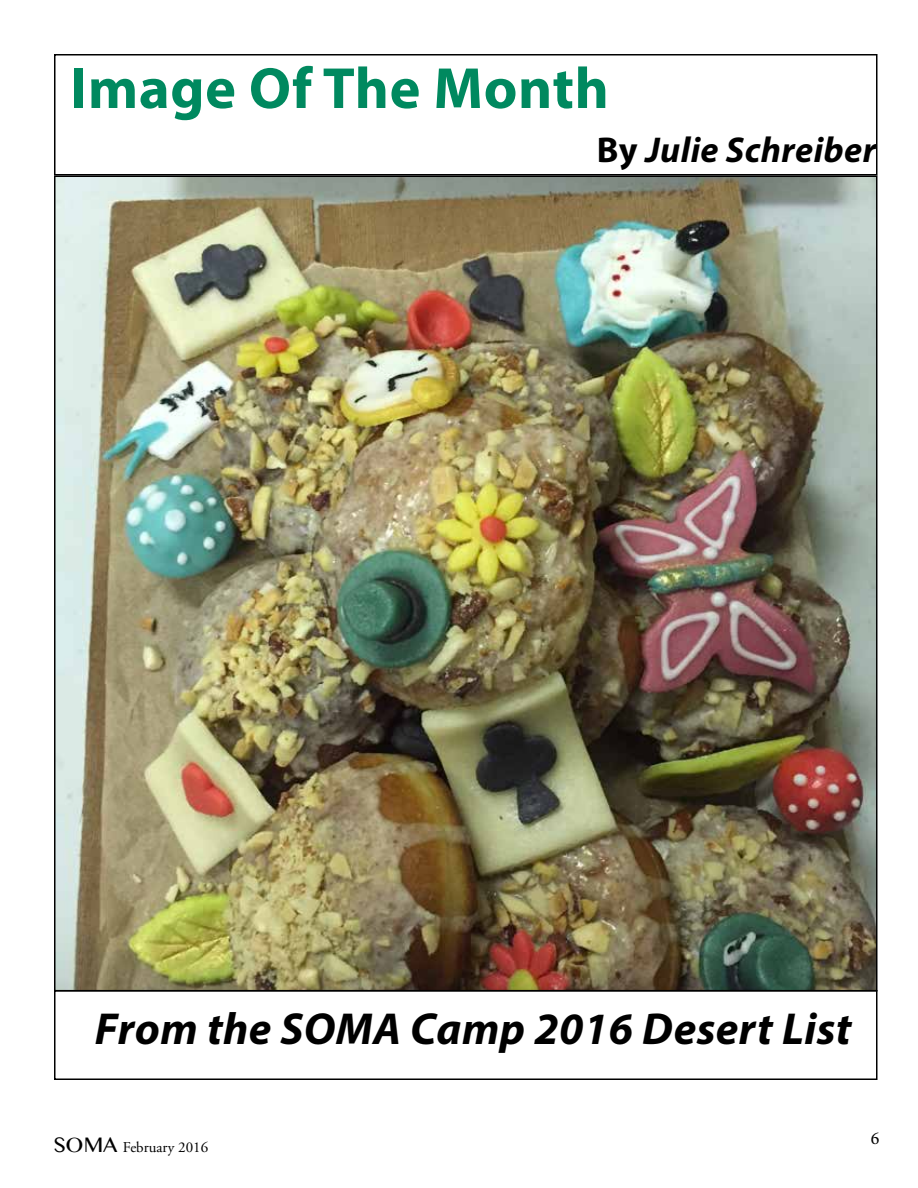
<style>
.page{position:relative;width:918px;height:1188px;background:#fff}
.page>*{position:absolute;margin:0;border:0;box-sizing:border-box;transform-origin:0 0}
.t1{font:700 58.5px "Myriad Pro";letter-spacing:.01em;color:#00895f}
.t2{font:italic 700 45px "Myriad Pro";letter-spacing:.01em;color:#000}
.t3{font:italic 700 36px "Myriad Pro";letter-spacing:.01em;color:#000}
.t4{font:18px "Minion Pro";color:#000}
.t5{font:15px "Adobe Garamond Pro";color:#000}
.s1{font-style:normal}
.s2{font-family:"Oriya MN";font-size:21px}
</style>
<div class="page">
<div style="left:54px;top:54px;width:824px;height:122px;border:2px solid #000"></div>
<div style="left:54px;top:990px;width:824px;height:90px;border:2px solid #000"></div>
<img style="left:57px;top:179px;width:818px;height:809px">
<h1 class="t1" style="left:70px;top:50px;width:540px">Image Of The Month</h1>
<p class="t3" style="left:597px;top:126px;width:281px"><span class="s1">By</span> Julie Schreiber</p>
<p class="t2" style="left:95px;top:1000px;width:758px">From the SOMA Camp 2016 Desert List</p>
<p class="t5" style="left:54px;top:1138px;width:156px"><span class="s2">SOMA</span> February 2016</p>
<p class="t4" style="left:871px;top:1126px;width:10px">6</p>
</div>
